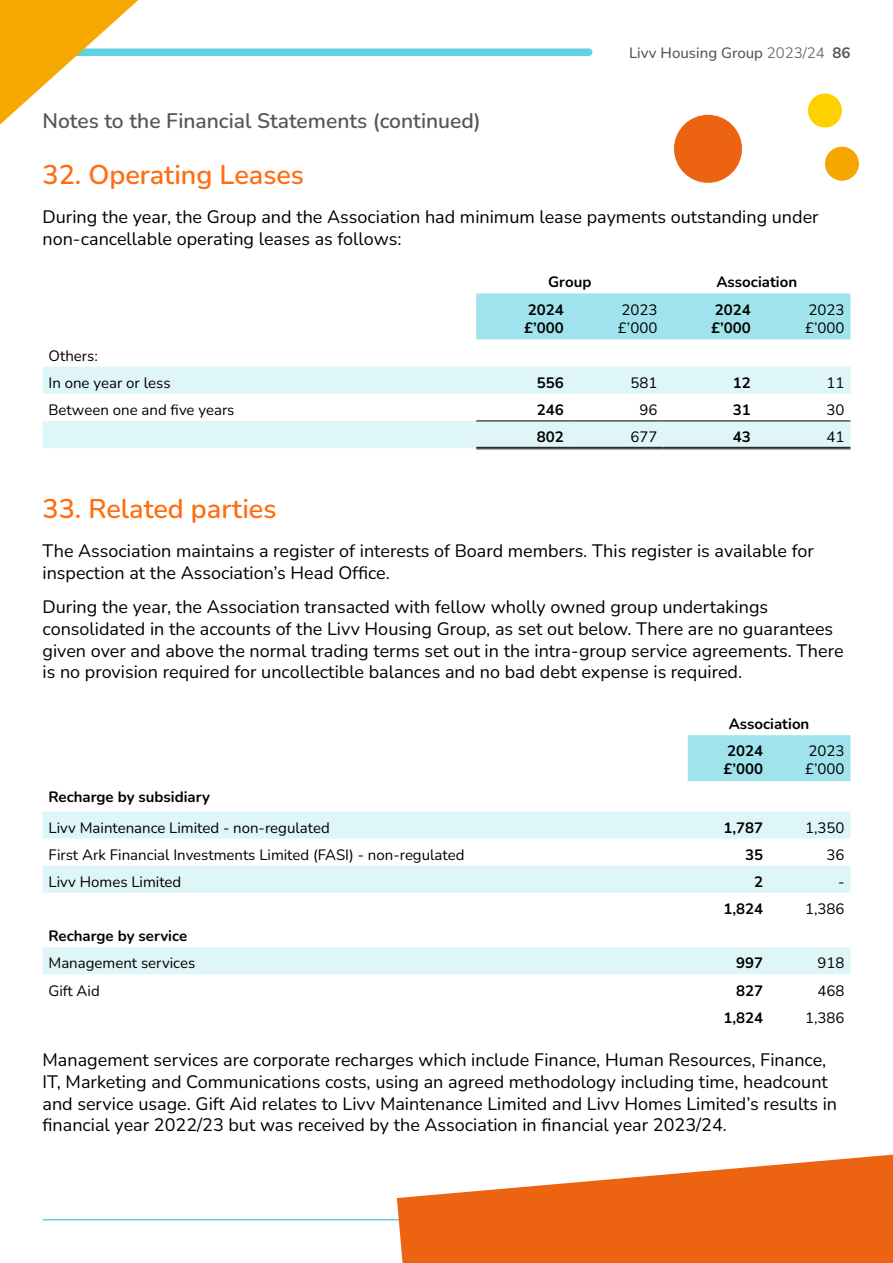
<style>
.page{position:relative;width:893px;height:1263px;background:#fff}
.page>*{position:absolute;margin:0;border:0;box-sizing:border-box;transform-origin:0 0}
.t1{font:600 27px "Nunito";color:#ff6d10}
.t2{font:600 21px "Nunito";color:#55585a}
.t3{font:18px/21.6px "Nunito";color:#000}
.t4{font:15px/18px "Nunito";color:#000}
.t5{font:700 15px/18px "Nunito";color:#000}
.t6{font:500 15px "Nunito";color:#54575a}
.s1{font-weight:300}
.s2{font-weight:700}
</style>
<div class="page">
<div style="left:46px;top:48px;width:543px;height:8px;background:#60d1e0"></div>
<hr style="left:43px;top:1219px;width:807px;height:1px;background:#60d1e0">
<div style="left:476px;top:293px;width:374px;height:46px;background:#a0e3ec"></div>
<svg style="left:43px;top:367px;width:807px;height:81px;fill:#dff6f9"></svg>
<hr style="left:476px;top:420px;width:94px;height:1px;background:#000">
<hr style="left:570px;top:420px;width:93px;height:1px;background:#000">
<hr style="left:663px;top:420px;width:94px;height:1px;background:#000">
<hr style="left:757px;top:420px;width:93px;height:1px;background:#000">
<hr style="left:476px;top:447px;width:94px;height:1px;background:#000">
<hr style="left:476px;top:448px;width:94px;height:1px;background:#000">
<hr style="left:570px;top:447px;width:93px;height:1px;background:#000">
<hr style="left:570px;top:448px;width:93px;height:1px;background:#000">
<hr style="left:663px;top:447px;width:94px;height:1px;background:#000">
<hr style="left:663px;top:448px;width:94px;height:1px;background:#000">
<hr style="left:757px;top:447px;width:93px;height:1px;background:#000">
<hr style="left:757px;top:448px;width:93px;height:1px;background:#000">
<div style="left:688px;top:735px;width:162px;height:46px;background:#a0e3ec"></div>
<svg style="left:43px;top:811px;width:807px;height:163px"></svg>
<svg style="left:0;top:0;width:138px;height:125px"></svg>
<div style="left:808px;top:94px;width:34px;height:34px;background:#ffd000;border-radius:50%"></div>
<div style="left:825px;top:147px;width:34px;height:34px;background:#f4a700;border-radius:50%"></div>
<div style="left:674px;top:115px;width:68px;height:68px;background:#ec6411;border-radius:50%"></div>
<svg style="left:397px;top:1154px;width:496px;height:109px;fill:#ec6411"></svg>
<p class="t2" style="left:43px;top:105px;width:440px">Notes to the Financial Statements (continued)</p>
<p class="t6" style="left:629px;top:42px;width:223px">Livv Housing Group <span class="s1">2023/24</span> <span class="s2">86</span></p>
<h1 class="t1" style="left:43px;top:156px;width:263px">32. Operating Leases</h1>
<p class="t3" style="left:43px;top:206px;width:778px">During the year, the Group and the Association had minimum lease payments outstanding under non-cancellable operating leases as follows:</p>
<p class="t5" style="left:548px;top:273px;width:45px">Group</p>
<p class="t5" style="left:717px;top:273px;width:82px">Association</p>
<p class="t5" style="left:524px;top:300px;width:41px">2024 £’000</p>
<p class="t4" style="left:618px;top:300px;width:41px">2023 £’000</p>
<p class="t5" style="left:711px;top:300px;width:41px">2024 £’000</p>
<p class="t4" style="left:805px;top:300px;width:41px">2023 £’000</p>
<p class="t4" style="left:49px;top:341px;width:124px;line-height:27.2px">Others:<br>In one year or less</p>
<p class="t5" style="left:537px;top:373px;width:28px">556</p>
<p class="t4" style="left:630px;top:373px;width:28px">581</p>
<p class="t5" style="left:733px;top:373px;width:19px">12</p>
<p class="t4" style="left:826px;top:373px;width:19px">11</p>
<p class="t4" style="left:49px;top:400px;width:188px">Between one and five years</p>
<p class="t5" style="left:537px;top:400px;width:28px">246</p>
<p class="t4" style="left:639px;top:400px;width:19px">96</p>
<p class="t5" style="left:733px;top:400px;width:19px">31</p>
<p class="t4" style="left:826px;top:400px;width:19px">30</p>
<p class="t5" style="left:537px;top:427px;width:28px">802</p>
<p class="t4" style="left:630px;top:427px;width:28px">677</p>
<p class="t5" style="left:733px;top:427px;width:19px">43</p>
<p class="t4" style="left:826px;top:427px;width:19px">41</p>
<h1 class="t1" style="left:43px;top:489px;width:235px">33. Related parties</h1>
<p class="t3" style="left:43px;top:540px;width:773px">The Association maintains a register of interests of Board members. This register is available for inspection at the Association’s Head Office.</p>
<p class="t3" style="left:43px;top:596px;width:803px">During the year, the Association transacted with fellow wholly owned group undertakings consolidated in the accounts of the Livv Housing Group, as set out below. There are no guarantees given over and above the normal trading terms set out in the intra-group service agreements. There is no provision required for uncollectible balances and no bad debt expense is required.</p>
<p class="t5" style="left:727px;top:709px;width:84px;line-height:27.3px">Association<br>2024</p>
<p class="t5" style="left:723px;top:759px;width:41px">£’000</p>
<p class="t4" style="left:805px;top:741px;width:41px">2023 £’000</p>
<p class="t5" style="left:49px;top:787px;width:163px">Recharge by subsidiary</p>
<p class="t4" style="left:49px;top:818px;width:283px">Livv Maintenance Limited - non-regulated</p>
<p class="t5" style="left:723px;top:818px;width:41px">1,787</p>
<p class="t4" style="left:805px;top:818px;width:41px">1,350</p>
<p class="t4" style="left:49px;top:845px;width:417px">First Ark Financial Investments Limited (FASI) - non-regulated</p>
<p class="t5" style="left:745px;top:845px;width:19px">35</p>
<p class="t4" style="left:826px;top:845px;width:19px">36</p>
<p class="t4" style="left:49px;top:872px;width:134px">Livv Homes Limited</p>
<p class="t5" style="left:754px;top:872px;width:10px">2</p>
<p class="t4" style="left:838px;top:872px;width:8px">-</p>
<p class="t5" style="left:723px;top:899px;width:41px">1,824</p>
<p class="t4" style="left:805px;top:899px;width:41px">1,386</p>
<p class="t5" style="left:49px;top:926px;width:140px">Recharge by service</p>
<p class="t4" style="left:49px;top:954px;width:148px">Management services</p>
<p class="t5" style="left:736px;top:953px;width:28px">997</p>
<p class="t4" style="left:817px;top:954px;width:28px">918</p>
<p class="t4" style="left:49px;top:981px;width:53px">Gift Aid</p>
<p class="t5" style="left:736px;top:981px;width:28px">827</p>
<p class="t4" style="left:817px;top:981px;width:28px">468</p>
<p class="t5" style="left:723px;top:1008px;width:41px">1,824</p>
<p class="t4" style="left:805px;top:1008px;width:41px">1,386</p>
<p class="t3" style="left:43px;top:1048px;width:796px">Management services are corporate recharges which include Finance, Human Resources, Finance, IT, Marketing and Communications costs, using an agreed methodology including time, headcount and service usage. Gift Aid relates to Livv Maintenance Limited and Livv Homes Limited’s results in financial year 2022/23 but was received by the Association in financial year 2023/24.</p>
</div>
